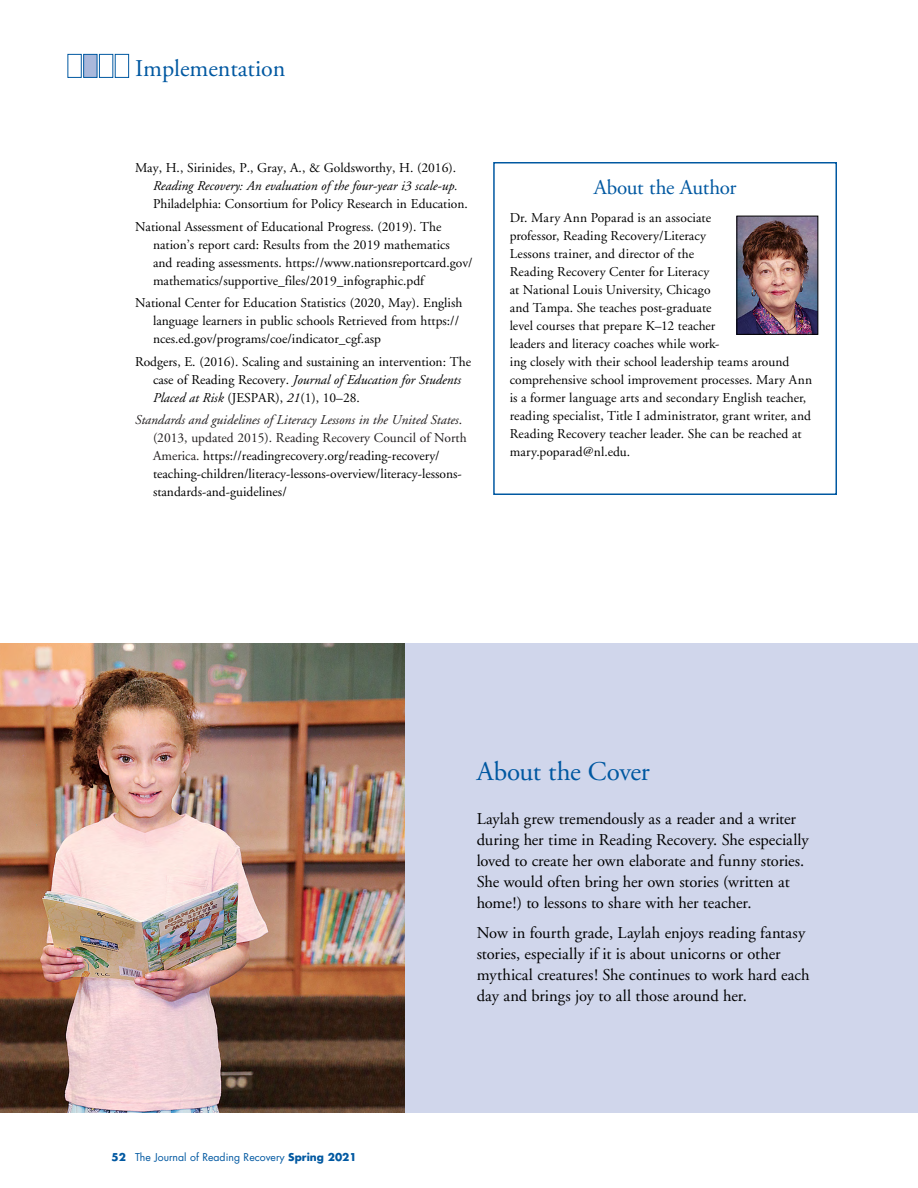
<style>
.page{position:relative;width:918px;height:1188px;background:#fff}
.page>*{position:absolute;margin:0;border:0;box-sizing:border-box;transform-origin:0 0}
.text{font:27px "Adobe Garamond";letter-spacing:-.015em;color:#0058a1}
.t1{font:24px "Adobe Garamond Pro";color:#0058a1}
.subheads{font:21px "Adobe Garamond";letter-spacing:-.025em;color:#0058a1}
.text-2{font:16.5px/21px "Adobe Garamond";color:#000}
.references{font:13.5px/18px "Adobe Garamond";color:#000}
.text-3{font:13.5px/18px "Adobe Garamond";letter-spacing:.005em;color:#000}
.t2{font:10.5px "Futura Std";color:#0058a1}
.t3{font:700 10.5px "Futura Std";color:#0058a1}
.s1{font-style:italic}
.s2{font-style:italic;color:#221e1f}
.s3{color:#221e1f}
.s4{font-weight:700}
</style>
<div class="page">
<div style="left:68px;top:54px;width:14px;height:24px;background:#fff;border:1px solid #0058a1"></div>
<div style="left:83px;top:54px;width:14px;height:24px;background:#a9b8db;border:1px solid #0058a1"></div>
<div style="left:99px;top:54px;width:14px;height:24px;background:#fff;border:1px solid #0058a1"></div>
<div style="left:115px;top:54px;width:14px;height:24px;border:1px solid #0058a1"></div>
<div style="left:493px;top:162px;width:344px;height:333px;border:2px solid #0058a1"></div>
<img style="left:738px;top:218px;width:78px;height:115px">
<div style="left:736px;top:216px;width:82px;height:119px;border:1px solid #000"></div>
<div style="left:0;top:643px;width:918px;height:470px;background:#d0d6eb"></div>
<img style="left:0;top:644px;width:404px;height:469px">
<h2 class="t1" style="left:135px;top:54px;width:152px">Implementation</h2>
<p class="references" style="left:153px;top:159px;width:315px;text-indent:-18px">May, H., Sirinides, P., Gray, A., &amp; Goldsworthy, H. (2016).<br><span class="s1">Reading Recovery: An evaluation of the four-year i3 scale-up.<br></span>Philadelphia: Consortium for Policy Research in Education.</p>
<p class="references" style="left:153px;top:218px;width:321px;text-indent:-18px">National Assessment of Educational Progress. (2019). The nation’s report card: Results from the 2019 mathematics and reading assessments. https://www.nationsreportcard.gov/ mathematics/supportive_files/2019_infographic.pdf</p>
<p class="references" style="left:153px;top:294px;width:311px;text-indent:-18px">National Center for Education Statistics (2020, May). English language learners in public schools Retrieved from https:// nces.ed.gov/programs/coe/indicator_cgf.asp</p>
<p class="references" style="left:153px;top:353px;width:320px;text-indent:-18px">Rodgers, E. (2016). Scaling and sustaining an intervention: The case of Reading Recovery. <span class="s1">Journal of Education for Students<br>Placed at Risk</span> (JESPAR), <span class="s1">21</span>(1), 10–28.</p>
<p class="references" style="left:153px;top:412px;width:315px;text-indent:-18px"><span class="s2">Standards and guidelines of Literacy Lessons in the United States</span><span class="s3">. (2013, updated 2015). Reading Recovery Council of North America.</span> https://readingrecovery.org/reading-recovery/ teaching-children/literacy-lessons-overview/literacy-lessons&shy;standards-and-guidelines/</p>
<p class="subheads" style="left:594px;top:176px;width:144px">About the Author</p>
<p class="text-3" style="left:510px;top:209px;width:304px">Dr. Mary Ann Poparad is an associate<br>professor, Reading Recovery/Literacy<br>Lessons trainer, and director of the<br>Reading Recovery Center for Literacy<br>at National Louis University, Chicago<br>and Tampa. She teaches post-graduate<br>level courses that prepare K–12 teacher<br>leaders and literacy coaches while work-<br>ing closely with their school leadership teams around comprehensive school improvement processes. Mary Ann is a former language arts and secondary English teacher, reading specialist, Title I administrator, grant writer, and Reading Recovery teacher leader. She can be reached at mary.poparad@nl.edu.</p>
<p class="t3" style="left:112px;top:1150px;width:16px">52</p>
<p class="t2" style="left:135px;top:1150px;width:223px">The Journal of Reading Recovery <span class="s4">Spring 2021</span></p>
<p class="text" style="left:477px;top:757px;width:175px">About the Cover</p>
<p class="text-2" style="left:477px;top:808px;width:334px">Laylah grew tremendously as a reader and a writer during her time in Reading Recovery. She especially loved to create her own elaborate and funny stories.<br>She would often bring her own stories (written at home!) to lessons to share with her teacher.</p>
<p class="text-2" style="left:477px;top:922px;width:334px">Now in fourth grade, Laylah enjoys reading fantasy stories, especially if it is about unicorns or other mythical creatures! She continues to work hard each day and brings joy to all those around her.</p>
</div>
